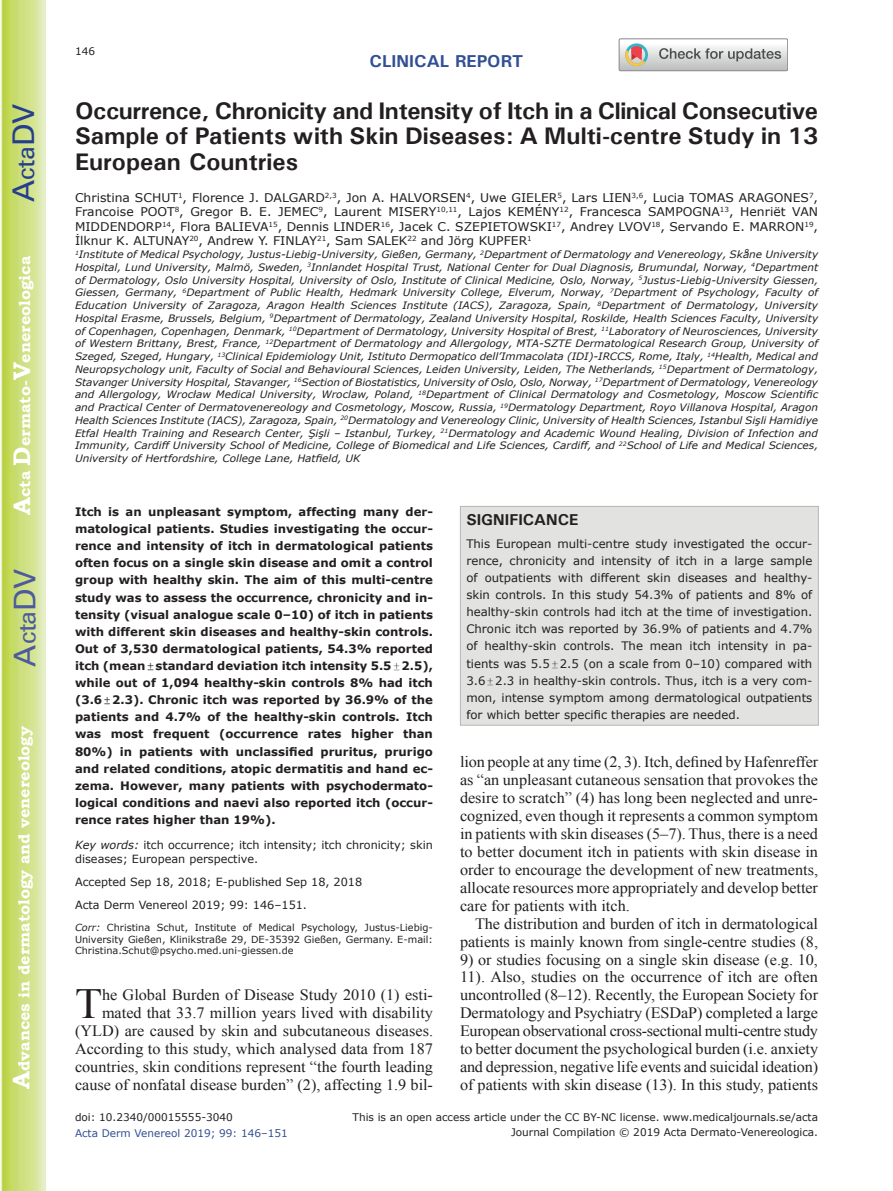
<style>
.page{position:relative;width:893px;height:1191px;background:#fff}
.page>*{position:absolute;margin:0;border:0;box-sizing:border-box;transform-origin:0 0}
.t1{font:42.9px "Times New Roman";color:#231f20}
.t2{font:30px "Univers";color:#4d5a9e}
.t3{font:30px "Univers";color:#253f8e}
.t4{font:700 24px/25.5px "Univers";color:#231f20;text-align:justify}
.t5{font:700 17.25px "Univers";color:#324f95}
.t6{font:15.75px/18px "Times New Roman";color:#231f20;text-align:right}
.t7{font:700 15.75px "Bookman Old Style";color:#fff}
.t8{font:700 15.75px "Univers";color:#231f20}
.t9{font:12px/14.4px "Verdana";color:#231f20;text-align:justify}
.t10{font:700 11.7px/17.1px "Verdana";color:#231f20;text-align:justify}
.t11{font:11.7px/17.1px "Verdana";color:#231f20;text-align:justify}
.t12{font:11.25px/13.5px "Verdana";color:#231f20}
.t13{font:10.5px "Verdana";color:#231f20}
.t14{font:10.5px "Verdana";color:#324f95}
.t15{font:italic 10.2px/12.8px "Verdana";color:#231f20;text-align:justify}
.t16{font:9.75px/11.7px "Verdana";color:#231f20;text-align:justify}
.s1{font-size:24px}
.s2{font-family:"Perpetua";font-size:10.5px}
.s3{font-family:"Perpetua";font-weight:400;font-size:10.5px}
.s4{font-style:italic}
</style>
<div class="page">
<svg style="left:1px;top:0;width:45px;height:1191px;background:#cfe084"></svg>
<svg style="left:619px;top:39px;width:169px;height:32px"></svg>
<div style="left:460px;top:506px;width:359px;height:219px;background:#e2e2e1;border:1px solid #bab5b4"></div>
<h2 class="t3" style="left:6px;top:202px;width:100px;rotate:-90deg">A<span class="s1">cta</span>DV</h2>
<h3 class="t7" style="left:15px;top:515px;width:260px;rotate:-90deg"><span class="s1">A</span>cta <span class="s1">D</span>ermato-<span class="s1">V</span>enereologica</h3>
<h2 class="t2" style="left:7px;top:666px;width:100px;rotate:-90deg">A<span class="s1">cta</span>DV</h2>
<h3 class="t7" style="left:15px;top:1088px;width:364px;rotate:-90deg"><span class="s1">A</span>dvances in dermatology and venereology</h3>
<p class="t13" style="left:75px;top:44px;width:22px">146</p>
<h3 class="t5" style="left:370px;top:50px;width:155px">CLINICAL REPORT</h3>
<h3 class="t4" style="left:75px;top:97px;width:745px">Occurrence, Chronicity and Intensity of Itch in a Clinical Consecutive Sample of Patients with Skin Diseases: A Multi-centre Study in 13<br>European Countries</h3>
<p class="t9" style="left:75px;top:191px;width:745px">Christina SCHUT<sup>1</sup>, Florence J. DALGARD<sup>2,3</sup>, Jon A. HALVORSEN<sup>4</sup>, Uwe GIELER<sup>5</sup>, Lars LIEN<sup>3,6</sup>, Lucia TOMAS ARAGONES<sup>7</sup>, Francoise POOT<sup>8</sup>, Gregor B. E. JEMEC<sup>9</sup>, Laurent MISERY<sup>10,11</sup>, Lajos KEMÉNY<sup>12</sup>, Francesca SAMPOGNA<sup>13</sup>, Henriët VAN MIDDENDORP<sup>14</sup>, Flora BALIEVA<sup>15</sup>, Dennis LINDER<sup>16</sup>, Jacek C. SZEPIETOWSKI<sup>17</sup>, Andrey LVOV<sup>18</sup>, Servando E. MARRON<sup>19</sup>, İlknur K. ALTUNAY<sup>20</sup>, Andrew Y. FINLAY<sup>21</sup>, Sam SALEK<sup>22</sup> and Jörg KUPFER<sup>1</sup></p>
<p class="t15" style="left:75px;top:248px;width:745px"><sup>1</sup>Institute of Medical Psychology, Justus-Liebig-University, Gießen, Germany, <sup>2</sup>Department of Dermatology and Venereology, Skåne University Hospital, Lund University, Malmö, Sweden, <sup>3</sup>Innlandet Hospital Trust, National Center for Dual Diagnosis, Brumundal, Norway, <sup>4</sup>Department of Dermatology, Oslo University Hospital, University of Oslo, Institute of Clinical Medicine, Oslo, Norway, <sup>5</sup>Justus-Liebig-University Giessen, Giessen, Germany, <sup>6</sup>Department of Public Health, Hedmark University College, Elverum, Norway, <sup>7</sup>Department of Psychology, Faculty of Education University of Zaragoza, Aragon Health Sciences Institute (IACS), Zaragoza, Spain, <sup>8</sup>Department of Dermatology, University Hospital Erasme, Brussels, Belgium, <sup>9</sup>Department of Dermatology, Zealand University Hospital, Roskilde, Health Sciences Faculty, University of Copenhagen, Copenhagen, Denmark, <sup>10</sup>Department of Dermatology, University Hospital of Brest, <sup>11</sup>Laboratory of Neurosciences, University of Western Brittany, Brest, France, <sup>12</sup>Department of Dermatology and Allergology, MTA-SZTE Dermatological Research Group, University of Szeged, Szeged, Hungary, <sup>13</sup>Clinical Epidemiology Unit, Istituto Dermopatico dell’Immacolata (IDI)-IRCCS, Rome, Italy, <sup>14</sup>Health, Medical and Neuropsychology unit, Faculty of Social and Behavioural Sciences, Leiden University, Leiden, The Netherlands, <sup>15</sup>Department of Dermatology, Stavanger University Hospital, Stavanger, <sup>16</sup>Section of Biostatistics, University of Oslo, Oslo, Norway, <sup>17</sup>Department of Dermatology, Venereology and Allergology, Wrocław Medical University, Wroclaw, Poland, <sup>18</sup>Department of Clinical Dermatology and Cosmetology, Moscow Scientific and Practical Center of Dermatovenereology and Cosmetology, Moscow, Russia, <sup>19</sup>Dermatology Department, Royo Villanova Hospital, Aragon Health Sciences Institute (IACS), Zaragoza, Spain, <sup>20</sup>Dermatology and Venereology Clinic, University of Health Sciences, Istanbul Sişli Hamidiye Etfal Health Training and Research Center, Şişli – Istanbul, Turkey, <sup>21</sup>Dermatology and Academic Wound Healing, Division of Infection and Immunity, Cardiff University School of Medicine, College of Biomedical and Life Sciences, Cardiff, and <sup>22</sup>School of Life and Medical Sciences, University of Hertfordshire, College Lane, Hatfield, UK</p>
<p class="t10" style="left:75px;top:503px;width:359px">Itch is an unpleasant symptom, affecting many der&shy;matological patients. Studies investigating the occur&shy;rence and intensity of itch in dermatological patients often focus on a single skin disease and omit a control group with healthy skin. The aim of this multi-centre study was to assess the occurrence, chronicity and in&shy;tensity (visual analogue scale 0–10) of itch in patients with different skin diseases and healthy-skin controls.<br>Out of 3,530 dermatological patients, 54.3% reported itch (mean<span class="s2">±</span>standard deviation itch intensity 5.5<span class="s3">±</span>2.5), while out of 1,094 healthy-skin controls 8% had itch (3.6<span class="s2">±</span>2.3). Chronic itch was reported by 36.9% of the patients and 4.7% of the healthy-skin controls. Itch was most frequent (occurrence rates higher than 80%) in patients with unclassified pruritus, prurigo and related conditions, atopic dermatitis and hand ec&shy;zema. However, many patients with psychodermato&shy;logical conditions and naevi also reported itch (occur&shy;rence rates higher than 19%).</p>
<p class="t12" style="left:75px;top:838px;width:359px"><span class="s4">Key words:</span> itch occurrence; itch intensity; itch chronicity; skin diseases; European perspective.</p>
<p class="t12" style="left:75px;top:870px;width:289px;line-height:23.2px">Accepted Sep 18, 2018; E-published Sep 18, 2018<br>Acta Derm Venereol 2019; 99: 146–151.</p>
<p class="t16" style="left:75px;top:921px;width:359px"><span class="s4">Corr:</span> Christina Schut, Institute of Medical Psychology, Justus-Liebig-University Gießen, Klinikstraße 29, DE-35392 Gießen, Germany. E-mail:<br>Christina.Schut@psycho.med.uni-giessen.de</p>
<h1 class="t1" style="left:75px;top:975px;width:29px">T</h1>
<p class="t6" style="left:75px;top:985px;width:360px">he Global Burden of Disease Study 2010 (1) esti&shy;mated that 33.7 million years lived with disability (YLD) are caused by skin and subcutaneous diseases.<br>According to this study, which analysed data from 187 countries, skin conditions represent “the fourth leading cause of nonfatal disease burden” (2), affecting 1.9 bil-</p>
<h3 class="t8" style="left:466px;top:509px;width:114px">SIGNIFICANCE</h3>
<p class="t11" style="left:466px;top:535px;width:347px">This European multi-centre study investigated the occur&shy;rence, chronicity and intensity of itch in a large sample of outpatients with different skin diseases and healthy&shy;skin controls. In this study 54.3% of patients and 8% of healthy-skin controls had itch at the time of investigation.<br>Chronic itch was reported by 36.9% of patients and 4.7% of healthy-skin controls. The mean itch intensity in pa&shy;tients was 5.5<span class="s2">±</span>2.5 (on a scale from 0–10) compared with 3.6<span class="s2">±</span>2.3 in healthy-skin controls. Thus, itch is a very com&shy;mon, intense symptom among dermatological outpatients for which better specific therapies are needed.</p>
<p class="t6" style="left:460px;top:752px;width:360px;text-align:justify">lion people at any time (2, 3). Itch, defined by Hafenreffer as “an unpleasant cutaneous sensation that provokes the desire to scratch” (4) has long been neglected and unre&shy;cognized, even though it represents a common symptom in patients with skin diseases (5–7). Thus, there is a need to better document itch in patients with skin disease in order to encourage the development of new treatments, allocate resources more appropriately and develop better care for patients with itch.</p>
<h3 class="t6" style="left:460px;top:914px;width:360px">The distribution and burden of itch in dermatological patients is mainly known from single-centre studies (8,</h3>
<p class="t6" style="left:460px;top:950px;width:360px;text-align:justify">9) or studies focusing on a single skin disease (e.g. 10, 11). Also, studies on the occurrence of itch are often uncontrolled (8–12). Recently, the European Society for Dermatology and Psychiatry (ESDaP) completed a large European observational cross-sectional multi-centre study to better document the psychological burden (i.e. anxiety and depression, negative life events and suicidal ideation) of patients with skin disease (13). In this study, patients</p>
<p class="t13" style="left:75px;top:1110px;width:159px">doi: 10.2340/00015555-3040</p>
<p class="t14" style="left:75px;top:1126px;width:214px">Acta Derm Venereol 2019; 99: 146–151</p>
<p class="t13" style="left:353px;top:1110px;width:467px">This is an open access article under the CC BY-NC license. www.medicaljournals.se/acta</p>
<p class="t13" style="left:511px;top:1125px;width:308px">Journal Compilation © 2019 Acta Dermato-Venereologica.</p>
</div>
